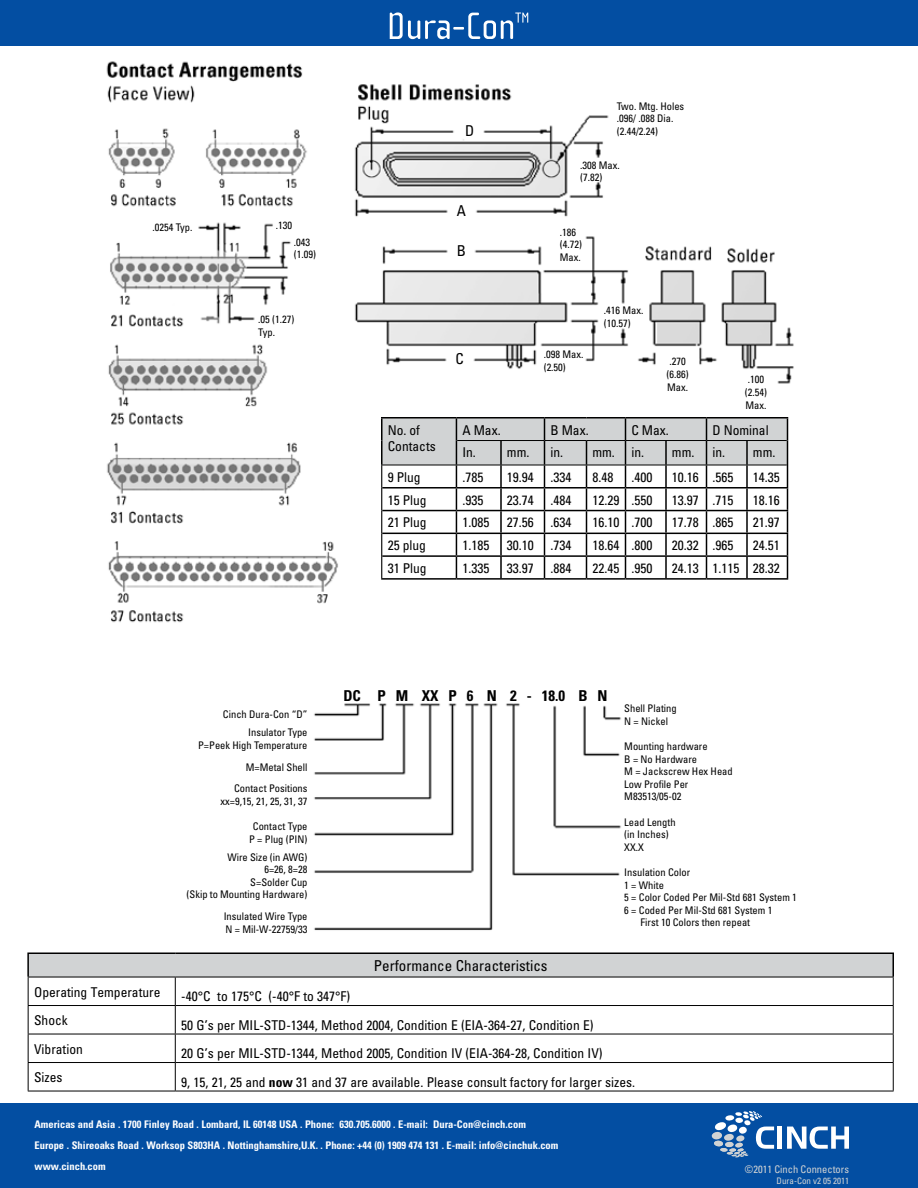
<style>
.page{position:relative;width:918px;height:1188px;background:#fff}
.page>*{position:absolute;margin:0;border:0;box-sizing:border-box;transform-origin:0 0}
.t1{font:condensed 15px "Univers LT";color:#000}
.t2{font:700 condensed 15px "Univers LT";color:#000}
.t3{font:condensed 13.5px/16.2px "Univers LT";color:#000}
.t4{font:condensed 10.5px/12.6px "Univers LT";color:#000}
.t5{font:700 condensed 10.5px/21px "Univers LT";color:#fff}
.t6{font:condensed 10.5px "Univers LT";color:#d1d3d4}
.t7{font:condensed 9px "Univers LT";color:#d1d3d4}
.s1{font-weight:700}
</style>
<div class="page">
<div style="left:0;top:0;width:918px;height:46px;background:#034ea2"></div>
<img style="left:106px;top:61px;width:688px;height:870px">
<div style="left:28px;top:953px;width:865px;height:24px;background:#d1d3d4"></div>
<svg style="left:29px;top:978px;width:864px;height:113px"></svg>
<hr style="left:27px;top:952px;width:148px;height:2px;background:#000">
<hr style="left:27px;top:954px;width:2px;height:23px;background:#000">
<hr style="left:175px;top:952px;width:719px;height:2px;background:#000">
<hr style="left:892px;top:954px;width:2px;height:23px;background:#000">
<hr style="left:28px;top:977px;width:147px;height:1px;background:#000">
<hr style="left:175px;top:977px;width:719px;height:1px;background:#000">
<hr style="left:28px;top:1005px;width:147px;height:1px;background:#000">
<hr style="left:175px;top:1005px;width:719px;height:1px;background:#000">
<hr style="left:28px;top:1034px;width:147px;height:1px;background:#000">
<hr style="left:175px;top:1034px;width:719px;height:1px;background:#000">
<hr style="left:28px;top:1062px;width:147px;height:1px;background:#000">
<svg style="left:28px;top:977px;width:1px;height:114px"></svg>
<hr style="left:175px;top:1062px;width:719px;height:1px;background:#000">
<svg style="left:175px;top:977px;width:1px;height:114px"></svg>
<svg style="left:893px;top:977px;width:1px;height:114px"></svg>
<hr style="left:28px;top:1091px;width:147px;height:1px;background:#000">
<hr style="left:175px;top:1091px;width:719px;height:1px;background:#000">
<div style="left:0;top:1104px;width:918px;height:84px;background:#034ea2"></div>
<svg style="left:711px;top:1111px;width:63px;height:46px"></svg>
<hr style="left:778px;top:1127px;width:4px;height:22px;background:#fff">
<svg style="left:787px;top:1127px;width:62px;height:22px"></svg>
<hr style="left:381px;top:578px;width:75px;height:2px;background:#000">
<hr style="left:456px;top:578px;width:45px;height:2px;background:#000">
<hr style="left:501px;top:578px;width:43px;height:2px;background:#000">
<hr style="left:544px;top:578px;width:42px;height:2px;background:#000">
<hr style="left:586px;top:578px;width:40px;height:2px;background:#000">
<hr style="left:626px;top:578px;width:40px;height:2px;background:#000">
<hr style="left:666px;top:578px;width:40px;height:2px;background:#000">
<hr style="left:706px;top:578px;width:41px;height:2px;background:#000">
<hr style="left:747px;top:578px;width:41px;height:2px;background:#000">
<hr style="left:381px;top:417px;width:75px;height:1px;background:#000">
<hr style="left:456px;top:417px;width:45px;height:1px;background:#000">
<hr style="left:501px;top:417px;width:43px;height:1px;background:#000">
<hr style="left:544px;top:417px;width:42px;height:1px;background:#000">
<hr style="left:586px;top:417px;width:40px;height:1px;background:#000">
<hr style="left:626px;top:417px;width:40px;height:1px;background:#000">
<hr style="left:666px;top:417px;width:40px;height:1px;background:#000">
<hr style="left:706px;top:417px;width:41px;height:1px;background:#000">
<hr style="left:747px;top:417px;width:41px;height:1px;background:#000">
<svg style="left:381px;top:418px;width:407px;height:160px"></svg>
<hr style="left:381px;top:465px;width:75px;height:1px;background:#000">
<hr style="left:457px;top:440px;width:44px;height:1px;background:#000">
<hr style="left:501px;top:440px;width:43px;height:1px;background:#000">
<hr style="left:544px;top:440px;width:42px;height:1px;background:#000">
<hr style="left:586px;top:440px;width:40px;height:1px;background:#000">
<hr style="left:626px;top:440px;width:40px;height:1px;background:#000">
<hr style="left:666px;top:440px;width:40px;height:1px;background:#000">
<hr style="left:706px;top:440px;width:41px;height:1px;background:#000">
<hr style="left:747px;top:440px;width:40px;height:1px;background:#000">
<hr style="left:456px;top:465px;width:45px;height:1px;background:#000">
<hr style="left:501px;top:465px;width:43px;height:1px;background:#000">
<hr style="left:544px;top:465px;width:42px;height:1px;background:#000">
<hr style="left:586px;top:465px;width:40px;height:1px;background:#000">
<hr style="left:626px;top:465px;width:40px;height:1px;background:#000">
<hr style="left:666px;top:465px;width:40px;height:1px;background:#000">
<hr style="left:706px;top:465px;width:41px;height:1px;background:#000">
<hr style="left:747px;top:465px;width:40px;height:1px;background:#000">
<svg style="left:390px;top:12px;width:138px;height:27px"></svg>
<p class="t4" style="left:153px;top:221px;width:42px">.0254 Typ.</p>
<p class="t4" style="left:276px;top:219px;width:18px">.130</p>
<p class="t4" style="left:294px;top:236px;width:24px">.043 (1.09)</p>
<p class="t4" style="left:258px;top:313px;width:38px">.05 (1.27)<br>Typ.</p>
<h1 class="t1" style="left:465px;top:122px;width:11px">D</h1>
<h1 class="t1" style="left:457px;top:201px;width:11px">A</h1>
<h1 class="t1" style="left:457px;top:242px;width:11px">B</h1>
<h1 class="t1" style="left:455px;top:350px;width:10px">C</h1>
<p class="t4" style="left:617px;top:100px;width:69px">Two. Mtg. Holes .096/ .088 Dia. (2.44/2.24)</p>
<p class="t4" style="left:580px;top:158px;width:41px">.308 Max. (7.82)</p>
<p class="t4" style="left:560px;top:225px;width:24px">.186 (4.72)<br>Max.</p>
<p class="t4" style="left:604px;top:304px;width:41px">.416 Max. (10.57)</p>
<p class="t4" style="left:544px;top:348px;width:41px">.098 Max. (2.50)</p>
<p class="t4" style="left:667px;top:355px;width:24px">.270 (6.86)<br>Max.</p>
<p class="t4" style="left:745px;top:373px;width:24px">.100 (2.54)<br>Max.</p>
<p class="t3" style="left:388px;top:421px;width:50px">No. of<br>Contacts</p>
<p class="t3" style="left:462px;top:421px;width:40px">A Max.</p>
<p class="t3" style="left:550px;top:421px;width:40px">B Max.</p>
<p class="t3" style="left:631px;top:421px;width:39px">C Max.</p>
<p class="t3" style="left:712px;top:421px;width:58px">D Nominal</p>
<p class="t3" style="left:462px;top:444px;width:69px">In. mm.</p>
<p class="t3" style="left:550px;top:444px;width:95px">in. mm. in.</p>
<p class="t3" style="left:672px;top:444px;width:55px">mm. in.</p>
<p class="t3" style="left:753px;top:444px;width:24px">mm.</p>
<p class="t3" style="left:388px;top:469px;width:34px">9 Plug</p>
<p class="t3" style="left:462px;top:469px;width:22px">.785</p>
<p class="t3" style="left:507px;top:469px;width:66px">19.94 .334</p>
<p class="t3" style="left:592px;top:469px;width:22px">8.48</p>
<p class="t3" style="left:631px;top:469px;width:22px">.400</p>
<p class="t3" style="left:672px;top:469px;width:63px">10.16 .565</p>
<p class="t3" style="left:753px;top:469px;width:28px">14.35</p>
<p class="t3" style="left:388px;top:491px;width:40px">15 Plug</p>
<p class="t3" style="left:462px;top:491px;width:22px">.935</p>
<p class="t3" style="left:507px;top:491px;width:66px">23.74 .484</p>
<p class="t3" style="left:592px;top:491px;width:61px">12.29 .550</p>
<p class="t3" style="left:672px;top:491px;width:63px">13.97 .715</p>
<p class="t3" style="left:753px;top:491px;width:28px">18.16</p>
<p class="t3" style="left:388px;top:514px;width:40px">21 Plug</p>
<p class="t3" style="left:462px;top:514px;width:28px">1.085</p>
<p class="t3" style="left:507px;top:514px;width:66px">27.56 .634</p>
<p class="t3" style="left:592px;top:514px;width:61px">16.10 .700</p>
<p class="t3" style="left:672px;top:514px;width:63px">17.78 .865</p>
<p class="t3" style="left:753px;top:514px;width:28px">21.97</p>
<p class="t3" style="left:388px;top:537px;width:40px">25 plug</p>
<p class="t3" style="left:462px;top:537px;width:28px">1.185</p>
<p class="t3" style="left:507px;top:537px;width:66px">30.10 .734</p>
<p class="t3" style="left:592px;top:537px;width:61px">18.64 .800</p>
<p class="t3" style="left:672px;top:537px;width:63px">20.32 .965</p>
<p class="t3" style="left:753px;top:537px;width:28px">24.51</p>
<p class="t3" style="left:388px;top:560px;width:40px">31 Plug</p>
<p class="t3" style="left:462px;top:560px;width:28px">1.335</p>
<p class="t3" style="left:507px;top:560px;width:66px">33.97 .884</p>
<p class="t3" style="left:592px;top:560px;width:61px">22.45 .950</p>
<p class="t3" style="left:672px;top:560px;width:109px">24.13 1.115 28.32</p>
<p class="t4" style="left:223px;top:705px;width:86px;line-height:18.6px;text-align:right">Cinch Dura-Con “D”<br>Insulator Type</p>
<p class="t4" style="left:198px;top:734px;width:111px;line-height:21.6px;text-align:right">P=Peek High Temperature<br>M=Metal Shell<br>Contact Positions</p>
<p class="t4" style="left:221px;top:795px;width:88px">xx=9,15, 21, 25, 31, 37</p>
<p class="t4" style="left:249px;top:820px;width:60px;text-align:center">Contact Type<br>P = Plug (PIN)</p>
<p class="t4" style="left:187px;top:850px;width:122px;text-align:right">Wire Size (in AWG)<br>6=26, 8=28<br>S=Solder Cup<br>(Skip to Mounting Hardware)</p>
<p class="t4" style="left:224px;top:910px;width:85px">Insulated Wire Type<br>N = Mil-W-22759/33</p>
<h1 class="t2" style="left:344px;top:687px;width:266px">DC P M XX P 6 N 2 - 18.0 B N</h1>
<h1 class="t1" style="left:374px;top:956px;width:175px">Performance Characteristics</h1>
<p class="t4" style="left:624px;top:702px;width:54px">Shell Plating<br>N = Nickel</p>
<p class="t4" style="left:624px;top:740px;width:110px">Mounting hardware<br>B = No Hardware<br>M = Jackscrew Hex Head<br>Low Profile Per<br>M83513/05-02</p>
<p class="t4" style="left:624px;top:815px;width:53px">Lead Length (in Inches)<br>XX.X</p>
<p class="t4" style="left:624px;top:866px;width:67px">Insulation Color</p>
<p class="t4" style="left:624px;top:878px;width:41px">1 = White</p>
<p class="t4" style="left:624px;top:891px;width:174px">5 = Color Coded Per Mil-Std 681 System 1</p>
<p class="t4" style="left:624px;top:904px;width:150px">6 = Coded Per Mil-Std 681 System 1</p>
<p class="t4" style="left:641px;top:916px;width:111px">First 10 Colors then repeat</p>
<p class="t3" style="left:34px;top:984px;width:128px">Operating Temperature</p>
<p class="t3" style="left:181px;top:988px;width:171px">-40°C to 175°C (-40°F to 347°F)</p>
<p class="t3" style="left:34px;top:1012px;width:35px">Shock</p>
<p class="t3" style="left:181px;top:1017px;width:414px">50 G’s per MIL-STD-1344, Method 2004, Condition E (EIA-364-27, Condition E)</p>
<p class="t3" style="left:34px;top:1041px;width:50px">Vibration</p>
<p class="t3" style="left:181px;top:1045px;width:423px">20 G’s per MIL-STD-1344, Method 2005, Condition IV (EIA-364-28, Condition IV)</p>
<p class="t3" style="left:34px;top:1069px;width:30px">Sizes</p>
<p class="t3" style="left:181px;top:1074px;width:455px">9, 15, 21, 25 and <span class="s1">now</span> 31 and 37 are available. Please consult factory for larger sizes.</p>
<p class="t5" style="left:34px;top:1113px;width:525px">Americas and Asia . 1700 Finley Road . Lombard, IL 60148 USA . Phone: 630.705.6000 . E-mail: Dura-Con@cinch.com<br>Europe . Shireoaks Road . Worksop S803HA . Nottinghamshire,U.K. . Phone: +44 (0) 1909 474 131 . E-mail: info@cinchuk.com www.cinch.com</p>
<p class="t6" style="left:745px;top:1163px;width:106px">©2011 Cinch Connectors</p>
<p class="t7" style="left:777px;top:1175px;width:74px">Dura-Con v2 05 2011</p>
</div>
